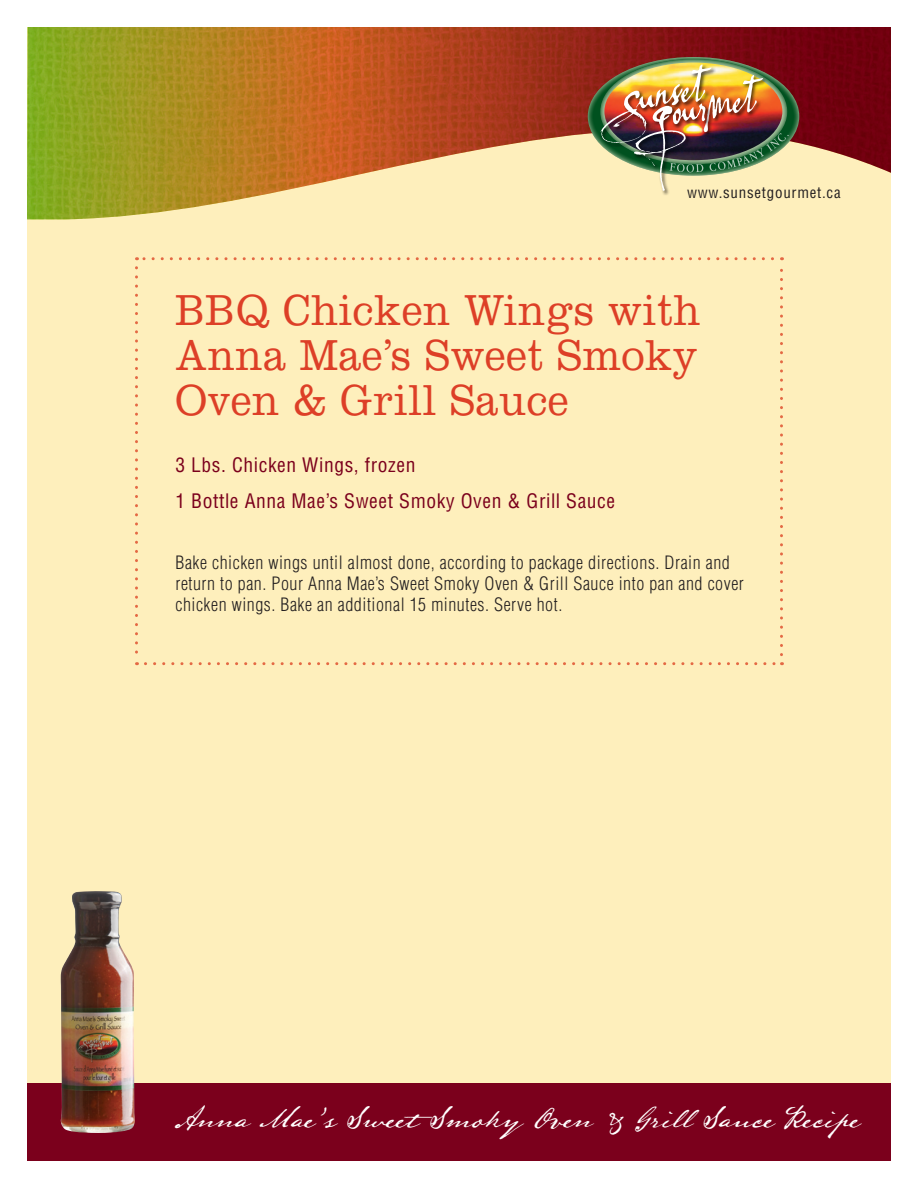
<style>
.page{position:relative;width:918px;height:1188px;background:#fff}
.page>*{position:absolute;margin:0;border:0;box-sizing:border-box;transform-origin:0 0}
.Recipe_Name{font:300 45px/45px "Clarendon LT Std";letter-spacing:.02em;color:#dd3f27;text-align:justify;scale:.9 1}
.t1{font:26.55px "Lamar Pen";color:#fff;scale:.9 1}
.Ingredients{font:condensed 19.5px "Helvetica LT Std";letter-spacing:.03em;color:#7b001c}
.Instructions{font:300 condensed 18px/21px "Helvetica LT Std";letter-spacing:.03em;color:#231f20}
.t2{font:condensed 15px "Helvetica LT Std";letter-spacing:.05em;color:#231f20}
</style>
<div class="page">
<div style="left:27px;top:27px;width:864px;height:1134px;background:#feefbc"></div>
<img style="left:27px;top:27px;width:864px;height:192px">
<svg style="left:588px;top:57px;width:211px;height:119px"></svg>
<img style="left:598px;top:88px;width:3px;height:62px">
<img style="left:684px;top:62px;width:34px;height:2px">
<img style="left:632px;top:191px;width:60px;height:7px">
<img style="left:601px;top:64px;width:188px;height:127px">
<div style="left:27px;top:1083px;width:864px;height:78px;background:#7b001c"></div>
<svg style="left:135px;top:268px;width:3px;height:397px"></svg>
<svg style="left:145px;top:662px;width:638px;height:3px"></svg>
<svg style="left:780px;top:257px;width:3px;height:398px"></svg>
<svg style="left:136px;top:257px;width:637px;height:3px"></svg>
<img style="left:60px;top:891px;width:75px;height:242px">
<p class="t2" style="left:687px;top:184px;width:155px">www.sunsetgourmet.ca</p>
<p class="Recipe_Name" style="left:176px;top:288px;width:585px">BBQ Chicken Wings with Anna Mae’s Sweet Smoky Oven &amp; Grill Sauce</p>
<p class="Ingredients" style="left:176px;top:452px;width:241px">3 Lbs. Chicken Wings, frozen</p>
<p class="Ingredients" style="left:176px;top:488px;width:441px">1 Bottle Anna Mae’s Sweet Smoky Oven &amp; Grill Sauce</p>
<p class="Instructions" style="left:176px;top:552px;width:570px">Bake chicken wings until almost done, according to package directions. Drain and return to pan. Pour Anna Mae’s Sweet Smoky Oven &amp; Grill Sauce into pan and cover chicken wings. Bake an additional 15 minutes. Serve hot.</p>
<p class="t1" style="left:174px;top:1101px;width:761px">Anna Mae’s SweetSmoky Oven &amp; Grill Sauce Recipe</p>
</div>
